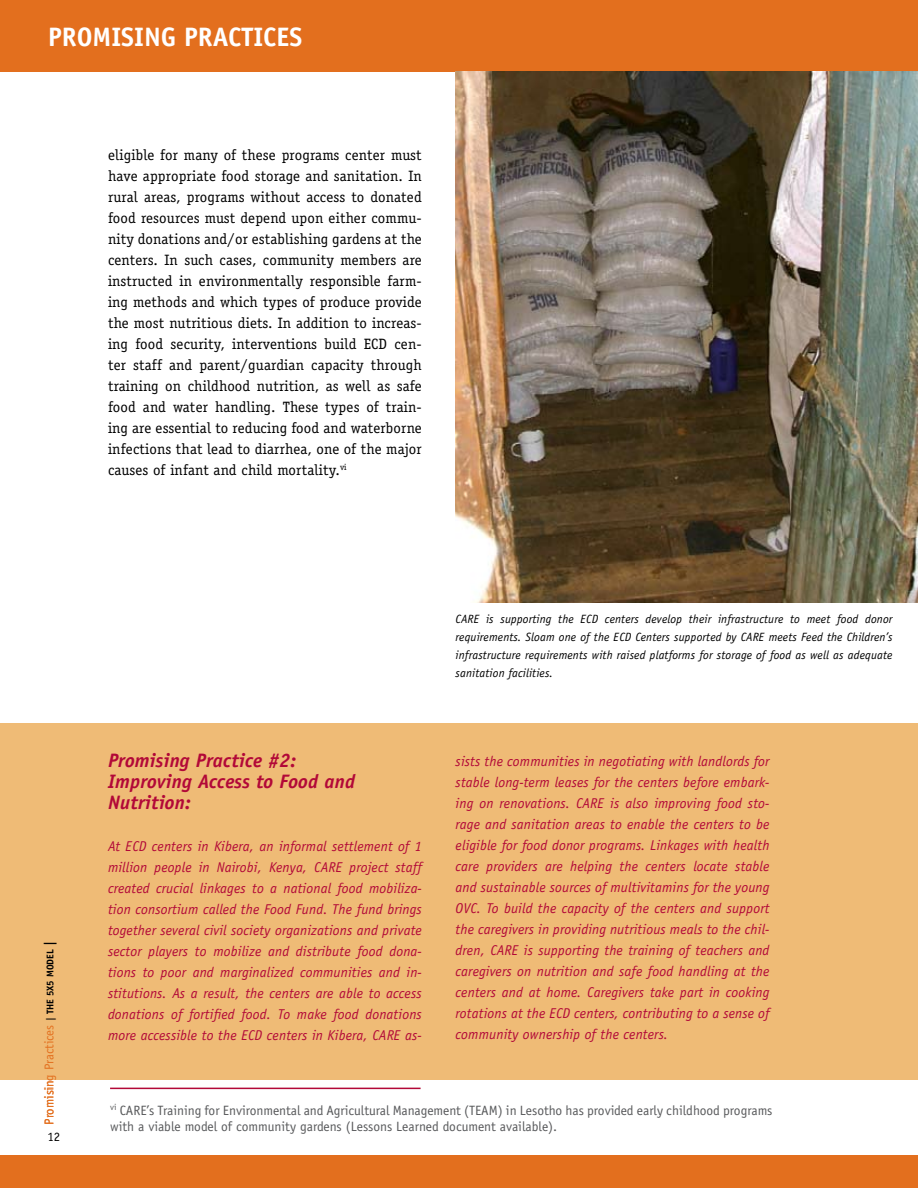
<style>
.page{position:relative;width:918px;height:1188px;background:#fff}
.page>*{position:absolute;margin:0;border:0;box-sizing:border-box;transform-origin:0 0}
.t1{font:700 26.7px "Officina Sans";color:#fff}
.t2{font:italic 700 19.5px/21px "Officina Sans";letter-spacing:.01em;color:#b20838}
.t3{font:15px/21px "Officina Serif";letter-spacing:.01em;color:#000;text-align:justify}
.t4{font:italic 14.25px/21px "Officina Sans";letter-spacing:.01em;color:#b20838;text-align:justify}
.t5{font:13.5px/16.2px "Officina Sans";color:#58595b}
.t6{font:12.75px "Officina Sans";color:#e36f1e}
.t7{font:12.75px "Officina Sans";color:#000}
.t8{font:italic 12px/18px "Officina Sans";letter-spacing:.01em;color:#000;text-align:justify}
.s1{font-weight:700;font-size:9.75px;color:#000}
.s2{font-weight:700;color:#000}
</style>
<div class="page">
<div style="left:0;top:1155px;width:918px;height:33px;background:#e36f1e"></div>
<div style="left:0;top:0;width:918px;height:72px;background:#e36f1e"></div>
<hr style="left:110px;top:1088px;width:311px;height:1px;background:#b20838">
<img style="left:456px;top:72px;width:462px;height:531px">
<div style="left:0;top:724px;width:918px;height:356px;background:#efbb76"></div>
<h1 class="t1" style="left:48px;top:20px;width:256px">PROMISING PRACTICES</h1>
<p class="t3" style="left:108px;top:144px;width:315px">eligible for many of these programs center must have appropriate food storage and sanitation. In rural areas, programs without access to donated food resources must depend upon either commu&shy;nity donations and/or establishing gardens at the centers. In such cases, community members are instructed in environmentally responsible farm&shy;ing methods and which types of produce provide the most nutritious diets. In addition to increas&shy;ing food security, interventions build ECD cen&shy;ter staff and parent/guardian capacity through training on childhood nutrition, as well as safe food and water handling. These types of train&shy;ing are essential to reducing food and waterborne infections that lead to diarrhea, one of the major causes of infant and child mortality.<sup>vi</sup></p>
<p class="t6" style="left:42px;top:1125px;width:185px;rotate:-90deg">Promising Practices <span class="s1">| THE 5X5 MODEL</span> <span class="s2">|</span></p>
<p class="t7" style="left:48px;top:1129px;width:7px">12</p>
<h2 class="t2" style="left:108px;top:750px;width:249px">Promising Practice #2:<br>Improving Access to Food and<br>Nutrition:</h2>
<p class="t4" style="left:108px;top:836px;width:315px">At ECD centers in Kibera, an informal settlement of 1 million people in Nairobi, Kenya, CARE project staff created crucial linkages to a national food mobiliza&shy;tion consortium called the Food Fund. The fund brings together several civil society organizations and private sector players to mobilize and distribute food dona&shy;tions to poor and marginalized communities and in&shy;stitutions. As a result, the centers are able to access donations of fortified food. To make food donations more accessible to the ECD centers in Kibera, CARE as-</p>
<p class="t8" style="left:456px;top:610px;width:438px">CARE is supporting the ECD centers develop their infrastructure to meet food donor requirements. Sloam one of the ECD Centers supported by CARE meets Feed the Children’s infrastructure requirements with raised platforms for storage of food as well as adequate sanitation facilities.</p>
<p class="t4" style="left:456px;top:750px;width:315px">sists the communities in negotiating with landlords for stable long-term leases for the centers before embark&shy;ing on renovations. CARE is also improving food sto&shy;rage and sanitation areas to enable the centers to be eligible for food donor programs. Linkages with health care providers are helping the centers locate stable and sustainable sources of multivitamins for the young OVC. To build the capacity of the centers and support the caregivers in providing nutritious meals to the chil&shy;dren, CARE is supporting the training of teachers and caregivers on nutrition and safe food handling at the centers and at home. Caregivers take part in cooking rotations at the ECD centers, contributing to a sense of community ownership of the centers.</p>
<p class="t5" style="left:110px;top:1103px;width:664px"><sup>vi</sup> CARE’s Training for Environmental and Agricultural Management (TEAM) in Lesotho has provided early childhood programs with a viable model of community gardens (Lessons Learned document available).</p>
</div>
